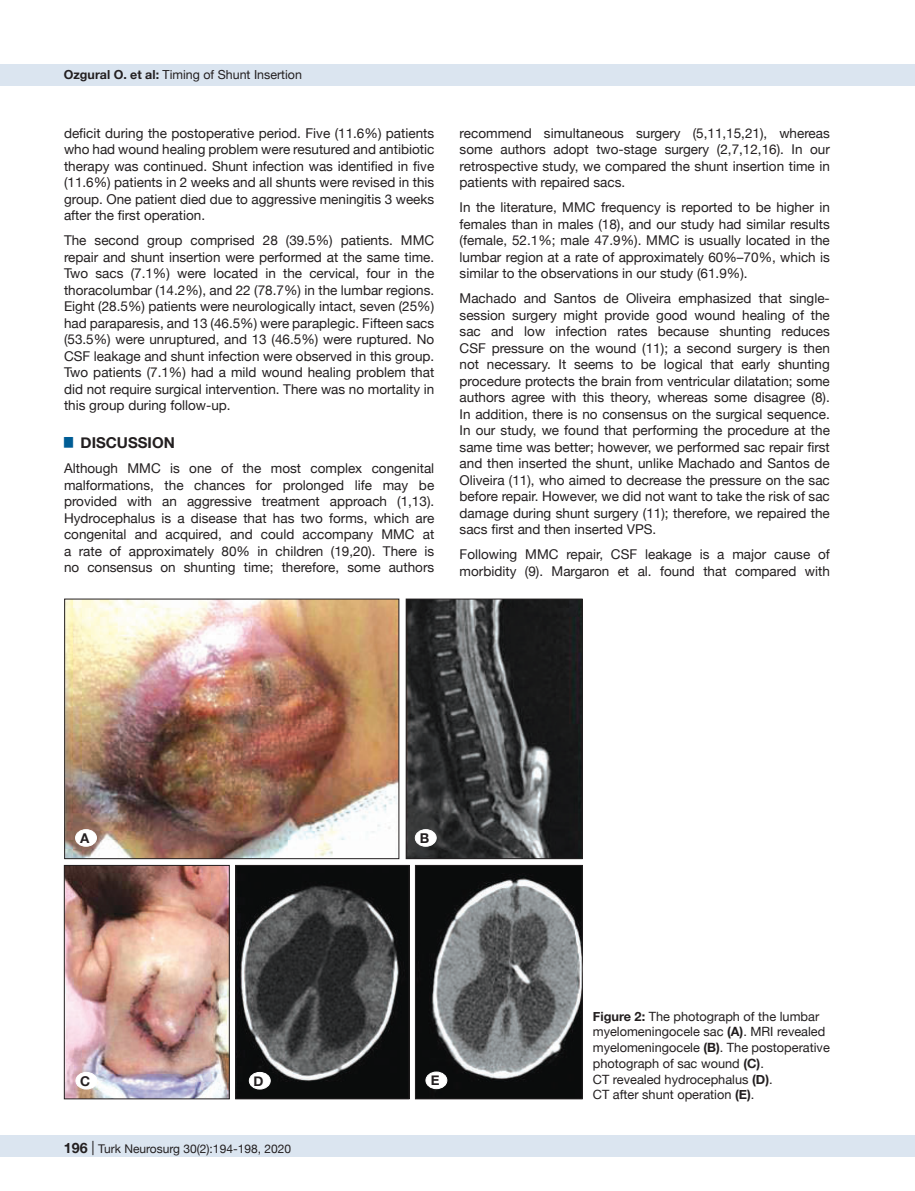
<style>
.page{position:relative;width:915px;height:1191px;background:#fff}
.page>*{position:absolute;margin:0;border:0;box-sizing:border-box;transform-origin:0 0}
.t1{font:700 15px "Helvetica Neue";color:#231f20}
.t2{font:13.5px/16.5px "Helvetica Neue";color:#231f20;text-align:justify}
.t3{font:700 13.5px "Helvetica Neue";color:#231f20}
.t4{font:12.75px/15.8px "Helvetica Neue";color:#231f20}
.t5{font:12.45px "Helvetica Neue";color:#231f20}
.t6{font:12px "Helvetica Neue";color:#231f20}
.s1{font-weight:700}
.s2{font-weight:700;font-size:14.25px}
.s3{font-size:14.25px}
</style>
<div class="page">
<div style="left:0;top:1135px;width:914px;height:22px;background:#dbe5f0"></div>
<div style="left:0;top:64px;width:914px;height:21px;background:#dbe5f0"></div>
<img style="left:66px;top:600px;width:331px;height:257px">
<div style="left:64px;top:598px;width:335px;height:261px;border:1px solid #231f20"></div>
<img style="left:407px;top:600px;width:173px;height:257px">
<div style="left:405px;top:598px;width:177px;height:261px;border:1px solid #231f20"></div>
<img style="left:66px;top:867px;width:161px;height:230px">
<div style="left:64px;top:865px;width:165px;height:234px;border:1px solid #231f20"></div>
<img style="left:237px;top:867px;width:170px;height:230px">
<div style="left:235px;top:865px;width:174px;height:234px;border:1px solid #231f20"></div>
<img style="left:417px;top:867px;width:163px;height:230px">
<div style="left:415px;top:865px;width:167px;height:234px;border:1px solid #231f20"></div>
<div style="left:75px;top:829px;width:21px;height:17px;background:#fff;border-radius:50%"></div>
<div style="left:75px;top:829px;width:22px;height:17px;border:1px solid #fff;border-radius:50%"></div>
<div style="left:415px;top:829px;width:21px;height:17px;background:#fff;border-radius:50%"></div>
<div style="left:415px;top:829px;width:21px;height:17px;border:1px solid #fff;border-radius:50%"></div>
<div style="left:76px;top:1072px;width:21px;height:17px;background:#fff;border-radius:50%"></div>
<div style="left:76px;top:1072px;width:21px;height:17px;border:1px solid #fff;border-radius:50%"></div>
<div style="left:249px;top:1072px;width:21px;height:17px;background:#fff;border-radius:50%"></div>
<div style="left:249px;top:1072px;width:21px;height:17px;border:1px solid #fff;border-radius:50%"></div>
<div style="left:426px;top:1072px;width:20px;height:16px;background:#fff;border-radius:50%"></div>
<div style="left:425px;top:1071px;width:22px;height:17px;border:1px solid #fff;border-radius:50%"></div>
<p class="t5" style="left:64px;top:66px;width:239px"><span class="s1">Ozgural O. et al:</span> Timing of Shunt Insertion</p>
<p class="t2" style="left:64px;top:125px;width:371px">deficit during the postoperative period. Five (11.6%) patients who had wound healing problem were resutured and antibiotic therapy was continued. Shunt infection was identified in five (11.6%) patients in 2 weeks and all shunts were revised in this group. One patient died due to aggressive meningitis 3 weeks after the first operation.</p>
<p class="t2" style="left:64px;top:233px;width:371px">The second group comprised 28 (39.5%) patients. MMC repair and shunt insertion were performed at the same time.<br>Two sacs (7.1%) were located in the cervical, four in the thoracolumbar (14.2%), and 22 (78.7%) in the lumbar regions.<br>Eight (28.5%) patients were neurologically intact, seven (25%) had paraparesis, and 13 (46.5%) were paraplegic. Fifteen sacs (53.5%) were unruptured, and 13 (46.5%) were ruptured. No CSF leakage and shunt infection were observed in this group.<br>Two patients (7.1%) had a mild wound healing problem that did not require surgical intervention. There was no mortality in this group during follow-up.</p>
<p class="t1" style="left:64px;top:431px;width:112px"><sup>█</sup> DISCUSSION</p>
<p class="t2" style="left:64px;top:461px;width:371px">Although MMC is one of the most complex congenital malformations, the chances for prolonged life may be provided with an aggressive treatment approach (1,13).<br>Hydrocephalus is a disease that has two forms, which are congenital and acquired, and could accompany MMC at a rate of approximately 80% in children (19,20). There is no consensus on shunting time; therefore, some authors</p>
<p class="t2" style="left:459px;top:125px;width:371px">recommend simultaneous surgery (5,11,15,21), whereas some authors adopt two-stage surgery (2,7,12,16). In our retrospective study, we compared the shunt insertion time in patients with repaired sacs.</p>
<p class="t2" style="left:459px;top:200px;width:371px">In the literature, MMC frequency is reported to be higher in females than in males (18), and our study had similar results (female, 52.1%; male 47.9%). MMC is usually located in the lumbar region at a rate of approximately 60%–70%, which is similar to the observations in our study (61.9%).</p>
<p class="t2" style="left:459px;top:291px;width:371px">Machado and Santos de Oliveira emphasized that single&shy;session surgery might provide good wound healing of the sac and low infection rates because shunting reduces CSF pressure on the wound (11); a second surgery is then not necessary. It seems to be logical that early shunting procedure protects the brain from ventricular dilatation; some authors agree with this theory, whereas some disagree (8).<br>In addition, there is no consensus on the surgical sequence.<br>In our study, we found that performing the procedure at the same time was better; however, we performed sac repair first and then inserted the shunt, unlike Machado and Santos de Oliveira (11), who aimed to decrease the pressure on the sac before repair. However, we did not want to take the risk of sac damage during shunt surgery (11); therefore, we repaired the sacs first and then inserted VPS.</p>
<p class="t2" style="left:459px;top:547px;width:371px">Following MMC repair, CSF leakage is a major cause of morbidity (9). Margaron et al. found that compared with</p>
<p class="t3" style="left:80px;top:827px;width:11px">A</p>
<p class="t3" style="left:419px;top:827px;width:11px">B</p>
<p class="t3" style="left:80px;top:1070px;width:12px">C</p>
<p class="t3" style="left:253px;top:1070px;width:12px">D</p>
<p class="t3" style="left:430px;top:1070px;width:10px">E</p>
<p class="t6" style="left:63px;top:1140px;width:229px"><span class="s2">196</span> <span class="s3">|</span> Turk Neurosurg 30(2):194-198, 2020</p>
<p class="t4" style="left:592px;top:1008px;width:238px"><span class="s1">Figure 2:</span> The photograph of the lumbar myelomeningocele sac <span class="s1">(A)</span>. MRI revealed myelomeningocele <span class="s1">(B)</span>. The postoperative photograph of sac wound <span class="s1">(C)</span>.<br>CT revealed hydrocephalus <span class="s1">(D)</span>.<br>CT after shunt operation <span class="s1">(E)</span>.</p>
</div>
